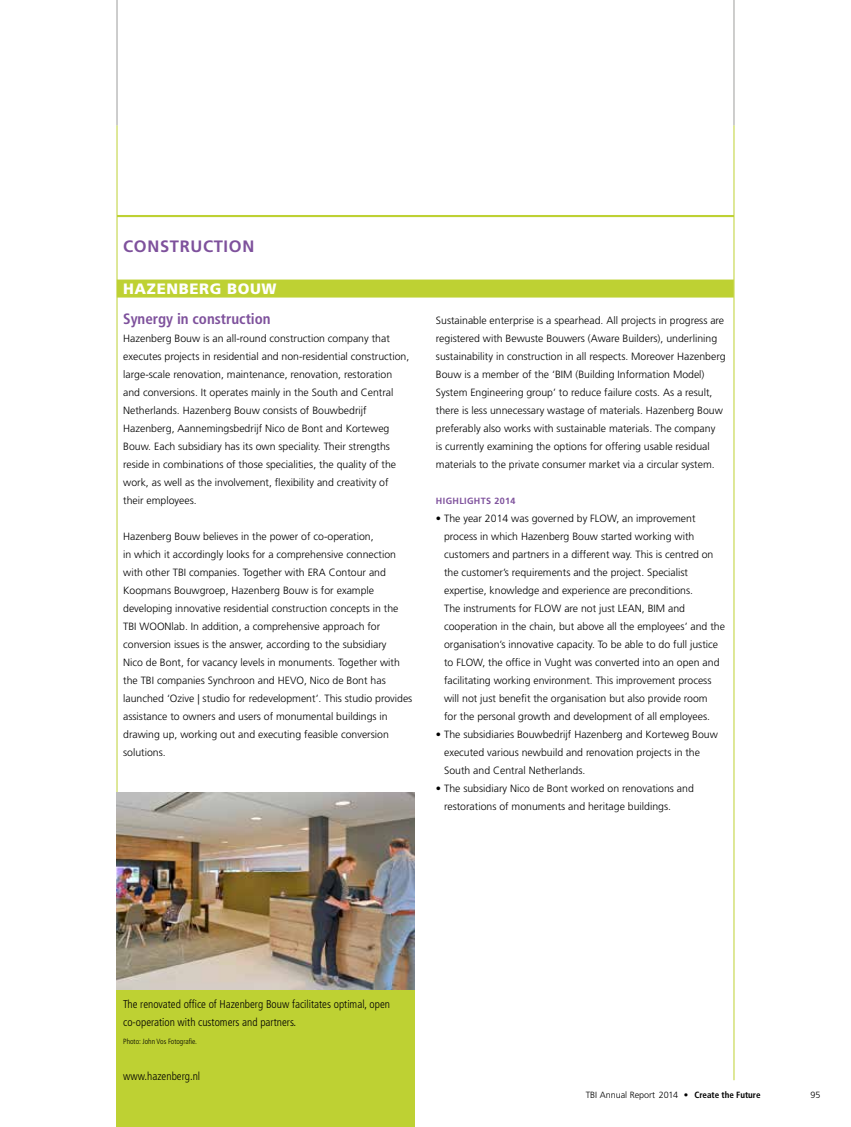
<style>
.page{position:relative;width:851px;height:1127px;background:#fff}
.page>*{position:absolute;margin:0;border:0;box-sizing:border-box;transform-origin:0 0}
.t1{font:700 16.5px "Frutiger LT Std";letter-spacing:.04em;color:#7e519c}
.t2{font:700 condensed 15px "Frutiger LT Std";color:#7e519c}
.t3{font:900 15px "Frutiger LT Std";letter-spacing:.04em;color:#fff}
.t4{font:300 condensed 11.25px/18px "Frutiger LT Std";color:#000}
.t5{font:300 10.5px/18px "Frutiger LT Std";color:#000}
.t6{font:300 9px "Frutiger LT Std";color:#000}
.t7{font:700 9px "Frutiger LT Std";letter-spacing:.04em;color:#7e519c}
.t8{font:300 condensed 7.5px "Frutiger LT Std";color:#000}
.s1{font-weight:400}
.s2{font-weight:700;font-stretch:condensed}
</style>
<div class="page">
<hr style="left:117px;top:0;width:1px;height:125px;background:#9d9d9c">
<hr style="left:733px;top:0;width:1px;height:125px;background:#9d9d9c">
<hr style="left:117px;top:125px;width:1px;height:955px;background:#bed133">
<hr style="left:733px;top:125px;width:1px;height:955px;background:#bed133">
<hr style="left:117px;top:215px;width:616px;height:2px;background:#bed133">
<img style="left:117px;top:792px;width:298px;height:198px">
<div style="left:117px;top:990px;width:298px;height:137px;background:#bed133"></div>
<div style="left:117px;top:279px;width:616px;height:18px;background:#bed133"></div>
<h1 class="t1" style="left:123px;top:237px;width:133px">CONSTRUCTION</h1>
<h2 class="t3" style="left:123px;top:280px;width:155px">HAZENBERG BOUW</h2>
<h2 class="t2" style="left:123px;top:310px;width:149px">Synergy in construction</h2>
<p class="t5" style="left:123px;top:330px;width:287px">Hazenberg Bouw is an all-round construction company that executes projects in residential and non-residential construction, large-scale renovation, maintenance, renovation, restoration and conversions. It operates mainly in the South and Central Netherlands. Hazenberg Bouw consists of Bouwbedrijf Hazenberg, Aannemingsbedrijf Nico de Bont and Korteweg Bouw. Each subsidiary has its own speciality. Their strengths reside in combinations of those specialities, the quality of the work, as well as the involvement, flexibility and creativity of their employees.</p>
<p class="t5" style="left:123px;top:528px;width:290px">Hazenberg Bouw believes in the power of co-operation,<br>in which it accordingly looks for a comprehensive connection with other TBI companies. Together with ERA Contour and Koopmans Bouwgroep, Hazenberg Bouw is for example developing innovative residential construction concepts in the TBI WOONlab. In addition, a comprehensive approach for conversion issues is the answer, according to the subsidiary<br>Nico de Bont, for vacancy levels in monuments. Together with the TBI companies Synchroon and HEVO, Nico de Bont has launched ‘Ozive | studio for redevelopment’. This studio provides assistance to owners and users of monumental buildings in drawing up, working out and executing feasible conversion solutions.</p>
<p class="t5" style="left:436px;top:312px;width:291px">Sustainable enterprise is a spearhead. All projects in progress are registered with Bewuste Bouwers (Aware Builders), underlining sustainability in construction in all respects. Moreover Hazenberg Bouw is a member of the ‘BIM (Building Information Model)<br>System Engineering group’ to reduce failure costs. As a result, there is less unnecessary wastage of materials. Hazenberg Bouw preferably also works with sustainable materials. The company<br>is currently examining the options for offering usable residual materials to the private consumer market via a circular system.</p>
<p class="t7" style="left:436px;top:496px;width:81px">HIGHLIGHTS 2014</p>
<p class="t5" style="left:444px;top:510px;width:282px;text-indent:-8px">• The year 2014 was governed by FLOW, an improvement process in which Hazenberg Bouw started working with customers and partners in a different way. This is centred on the customer’s requirements and the project. Specialist expertise, knowledge and experience are preconditions.<br>The instruments for FLOW are not just LEAN, BIM and cooperation in the chain, but above all the employees’ and the organisation’s innovative capacity. To be able to do full justice to FLOW, the office in Vught was converted into an open and facilitating working environment. This improvement process will not just benefit the organisation but also provide room<br>for the personal growth and development of all employees.</p>
<p class="t5" style="left:444px;top:725px;width:275px;text-indent:-8px">• The subsidiaries Bouwbedrijf Hazenberg and Korteweg Bouw executed various newbuild and renovation projects in the<br>South and Central Netherlands.</p>
<p class="t5" style="left:444px;top:779px;width:251px;text-indent:-8px">• The subsidiary Nico de Bont worked on renovations and restorations of monuments and heritage buildings.</p>
<p class="t4" style="left:123px;top:995px;width:268px">The renovated office of Hazenberg Bouw facilitates optimal, open co-operation with customers and partners.</p>
<p class="t8" style="left:123px;top:1037px;width:75px">Photo: John Vos Fotografie.</p>
<p class="t4" style="left:123px;top:1067px;width:78px">www.hazenberg.nl</p>
<p class="t6" style="left:585px;top:1090px;width:176px">TBI Annual Report 2014 <span class="s1">•</span> <span class="s2">Create the Future</span></p>
<p class="t6" style="left:810px;top:1090px;width:12px">95</p>
</div>
